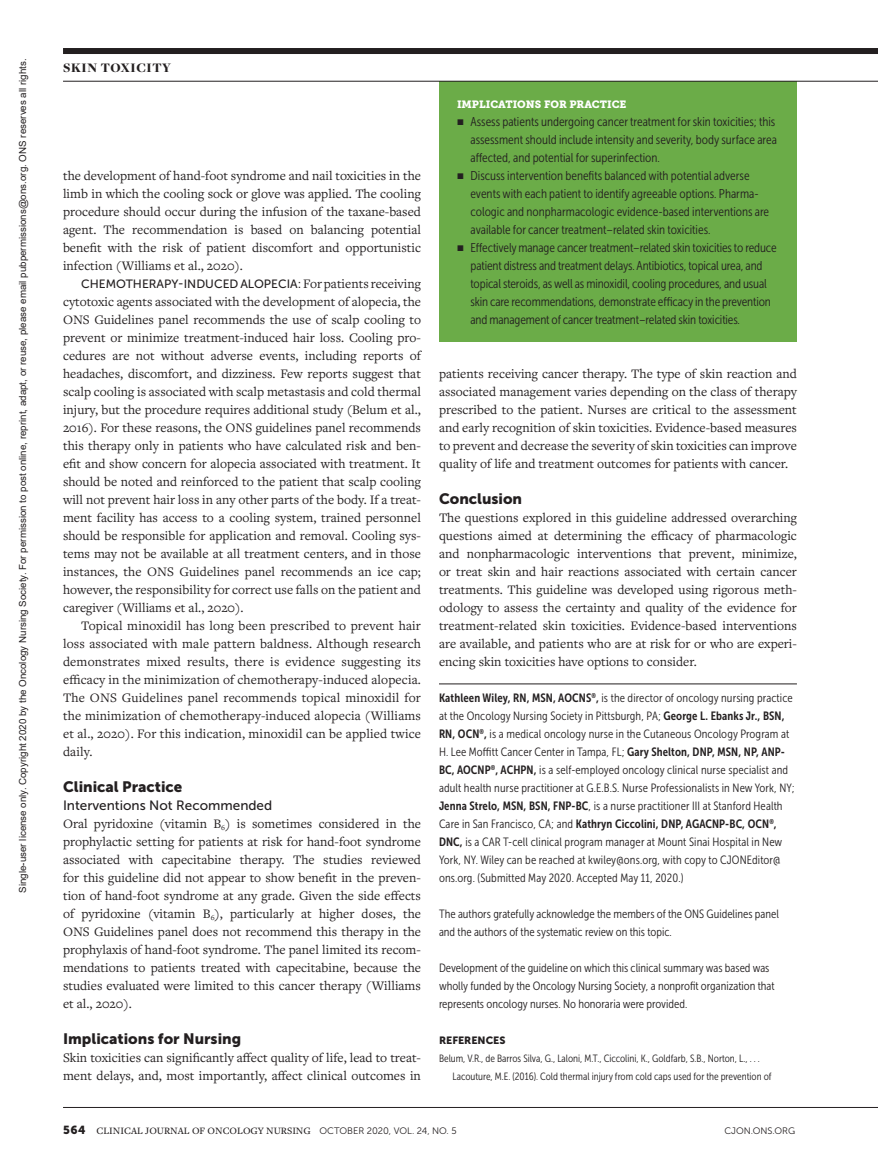
<style>
.page{position:relative;width:878px;height:1175px;background:#fff}
.page>*{position:absolute;margin:0;border:0;box-sizing:border-box;transform-origin:0 0}
.Feature_h1{font:15px "Museo Sans 900";color:#231f20}
.Feature_h1_with_h2_a{font:15px "Museo Sans 900";color:#231f20}
.Feature_text_with_in{font:13.5px/18px "Freight Text Pro";color:#231f20;text-align:justify}
.Feature_text_no_inde{font:13.5px/18px "Freight Text Pro";color:#231f20;text-align:justify}
.Feature_h2_with_h1_b{font:13.5px "Museo Sans 500";color:#231f20}
.Feature_keyword_head{font:900 13.5px "Freight Disp Pro";letter-spacing:.05em;color:#231f20}
.t1{font:12.75px/18px "Museo Sans Cond 300";letter-spacing:-.005em;color:#231f20}
.Feature_author_bio_r{font:12px/18px "Museo Sans Cond 300";letter-spacing:.01em;color:#231f20}
.Feature_author_discl{font:12px/18px "Museo Sans Cond 300";color:#231f20}
.Feature_acknowledgme{font:12px/18px "Museo Sans Cond 300";color:#231f20}
.Feature_text_with_in-2{font:12px "Museo Sans 500";color:#231f20}
.Feature_reference{font:10.5px/18px "Museo Sans Cond 300";color:#231f20}
.Feature_implications{font:10.5px "Museo Slab 900";color:#fff}
.Feature_References_h{font:10.5px "Museo Sans 900";color:#231f20}
.t2{font:500 10.2px "Freight Text Pro";color:#231f20}
.t3{font:9.75px "Arial";color:#231f20}
.t4{font:9.3px "Museo Sans 300";color:#231f20}
.s1{font-family:"Freight Text Pro";font-size:13.5px}
.s2{font-family:"Museo Sans Cond 700"}
.s3{font-family:"Museo Sans 900";font-weight:400;font-size:11.7px}
.s4{font-family:"Museo Sans 300";font-weight:400;font-size:9.3px}
</style>
<div class="page">
<hr style="left:63px;top:1107px;width:815px;height:1px;background:#231f20">
<hr style="left:439px;top:683px;width:357px;height:1px;background:#231f20">
<div style="left:439px;top:81px;width:357px;height:261px;background:#6bac48"></div>
<div style="left:63px;top:48px;width:815px;height:6px;background:#231f20"></div>
<hr style="left:63px;top:81px;width:815px;height:1px;background:#231f20">
<p class="t3" style="left:16px;top:892px;width:835px;rotate:-90deg">Single-user license only. Copyright 2020 by the Oncology Nursing Society. For permission to post online, reprint, adapt, or reuse, please email pubpermissions@ons.org. ONS reserves all rights.</p>
<p class="Feature_keyword_head" style="left:63px;top:59px;width:109px">SKIN TOXICITY</p>
<p class="Feature_text_with_in" style="left:63px;top:166px;width:359px">the development of hand-foot syndrome and nail toxicities in the limb in which the cooling sock or glove was applied. The cooling procedure should occur during the infusion of the taxane-based agent. The recommendation is based on balancing potential benefit with the risk of patient discomfort and opportunistic infection (Williams et al., 2020).</p>
<p class="Feature_text_with_in-2" style="left:81px;top:277px;width:341px">CHEMOTHERAPY-INDUCED ALOPECIA: <span class="s1">For patients receiving</span></p>
<p class="Feature_text_with_in" style="left:63px;top:292px;width:359px">cytotoxic agents associated with the development of alopecia, the ONS Guidelines panel recommends the use of scalp cooling to prevent or minimize treatment-induced hair loss. Cooling pro&shy;cedures are not without adverse events, including reports of headaches, discomfort, and dizziness. Few reports suggest that scalp cooling is associated with scalp metastasis and cold thermal injury, but the procedure requires additional study (Belum et al., 2016). For these reasons, the ONS guidelines panel recommends this therapy only in patients who have calculated risk and ben&shy;efit and show concern for alopecia associated with treatment. It should be noted and reinforced to the patient that scalp cooling will not prevent hair loss in any other parts of the body. If a treat&shy;ment facility has access to a cooling system, trained personnel should be responsible for application and removal. Cooling sys&shy;tems may not be available at all treatment centers, and in those instances, the ONS Guidelines panel recommends an ice cap; however, the responsibility for correct use falls on the patient and caregiver (Williams et al., 2020).</p>
<p class="Feature_text_with_in" style="left:63px;top:616px;width:359px;text-indent:18px">Topical minoxidil has long been prescribed to prevent hair loss associated with male pattern baldness. Although research demonstrates mixed results, there is evidence suggesting its efficacy in the minimization of chemotherapy-induced alopecia.<br>The ONS Guidelines panel recommends topical minoxidil for the minimization of chemotherapy-induced alopecia (Williams et al., 2020). For this indication, minoxidil can be applied twice daily.</p>
<p class="Feature_h1_with_h2_a" style="left:63px;top:778px;width:121px">Clinical Practice</p>
<p class="Feature_h2_with_h1_b" style="left:63px;top:798px;width:211px">Interventions Not Recommended</p>
<p class="Feature_text_no_inde" style="left:63px;top:814px;width:359px">Oral pyridoxine (vitamin B<sub>6</sub>) is sometimes considered in the prophylactic setting for patients at risk for hand-foot syndrome associated with capecitabine therapy. The studies reviewed for this guideline did not appear to show benefit in the preven&shy;tion of hand-foot syndrome at any grade. Given the side effects of pyridoxine (vitamin B<sub>6</sub>), particularly at higher doses, the ONS Guidelines panel does not recommend this therapy in the prophylaxis of hand-foot syndrome. The panel limited its recom&shy;mendations to patients treated with capecitabine, because the studies evaluated were limited to this cancer therapy (Williams et al., 2020).</p>
<p class="Feature_h1" style="left:63px;top:1030px;width:180px">Implications for Nursing</p>
<p class="Feature_text_no_inde" style="left:63px;top:1048px;width:359px">Skin toxicities can significantly affect quality of life, lead to treat&shy;ment delays, and, most importantly, affect clinical outcomes in</p>
<p class="Feature_implications" style="left:457px;top:98px;width:171px">IMPLICATIONS FOR PRACTICE</p>
<p class="t1" style="left:470px;top:113px;width:308px">Assess patients undergoing cancer treatment for skin toxicities; this assessment should include intensity and severity, body surface area affected, and potential for superinfection.</p>
<p class="t1" style="left:470px;top:167px;width:300px">Discuss intervention benefits balanced with potential adverse events with each patient to identify agreeable options. Pharma&shy;cologic and nonpharmacologic evidence-based interventions are available for cancer treatment–related skin toxicities.</p>
<p class="t1" style="left:470px;top:239px;width:307px">Effectively manage cancer treatment–related skin toxicities to reduce patient distress and treatment delays. Antibiotics, topical urea, and topical steroids, as well as minoxidil, cooling procedures, and usual skin care recommendations, demonstrate efficacy in the prevention and management of cancer treatment–related skin toxicities.</p>
<p class="Feature_text_no_inde" style="left:439px;top:364px;width:359px">patients receiving cancer therapy. The type of skin reaction and associated management varies depending on the class of therapy prescribed to the patient. Nurses are critical to the assessment and early recognition of skin toxicities. Evidence-based measures to prevent and decrease the severity of skin toxicities can improve quality of life and treatment outcomes for patients with cancer.</p>
<p class="Feature_h1" style="left:439px;top:490px;width:85px">Conclusion</p>
<p class="Feature_text_no_inde" style="left:439px;top:508px;width:359px">The questions explored in this guideline addressed overarching questions aimed at determining the efficacy of pharmacologic and nonpharmacologic interventions that prevent, minimize, or treat skin and hair reactions associated with certain cancer treatments. This guideline was developed using rigorous meth&shy;odology to assess the certainty and quality of the evidence for treatment-related skin toxicities. Evidence-based interventions are available, and patients who are at risk for or who are experi&shy;encing skin toxicities have options to consider.</p>
<p class="Feature_author_bio_r" style="left:439px;top:689px;width:357px"><span class="s2">Kathleen Wiley, RN, MSN, AOCNS</span><sup>®</sup><span class="s2">,</span> is the director of oncology nursing practice at the Oncology Nursing Society in Pittsburgh, PA; <span class="s2">George L. Ebanks Jr., BSN, RN, OCN</span><sup>®</sup><span class="s2">,</span> is a medical oncology nurse in the Cutaneous Oncology Program at H. Lee Moffitt Cancer Center in Tampa, FL; <span class="s2">Gary Shelton, DNP, MSN, NP, ANP-BC, AOCNP</span><sup>®</sup><span class="s2">, ACHPN,</span> is a self-employed oncology clinical nurse specialist and adult health nurse practitioner at G.E.B.S. Nurse Professionalists in New York, NY; <span class="s2">Jenna Strelo, MSN, BSN, FNP-BC</span>, is a nurse practitioner III at Stanford Health Care in San Francisco, CA; and <span class="s2">Kathryn Ciccolini, DNP, AGACNP-BC, OCN</span><sup>®</sup><span class="s2">, DNC,</span> is a CAR T-cell clinical program manager at Mount Sinai Hospital in New York, NY. Wiley can be reached at kwiley@ons.org, with copy to CJONEditor@ ons.org. (Submitted May 2020. Accepted May 11, 2020.)</p>
<p class="Feature_acknowledgme" style="left:439px;top:905px;width:341px">The authors gratefully acknowledge the members of the ONS Guidelines panel and the authors of the systematic review on this topic.</p>
<p class="Feature_author_discl" style="left:439px;top:959px;width:337px">Development of the guideline on which this clinical summary was based was wholly funded by the Oncology Nursing Society, a nonprofit organization that represents oncology nurses. No honoraria were provided.</p>
<p class="Feature_References_h" style="left:439px;top:1034px;width:68px">REFERENCES</p>
<p class="Feature_reference" style="left:452px;top:1049px;width:321px;text-indent:-14px">Belum, V.R., de Barros Silva, G., Laloni, M.T., Ciccolini, K., Goldfarb, S.B., Norton, L., . . .<br>Lacouture, M.E. (2016). Cold thermal injury from cold caps used for the prevention of</p>
<p class="t2" style="left:63px;top:1124px;width:395px"><span class="s3">564</span> CLINICAL JOURNAL OF ONCOLOGY NURSING <span class="s4">OCTOBER 2020, VOL. 24, NO. 5</span></p>
<p class="t4" style="left:724px;top:1126px;width:72px">CJON.ONS.ORG</p>
</div>
